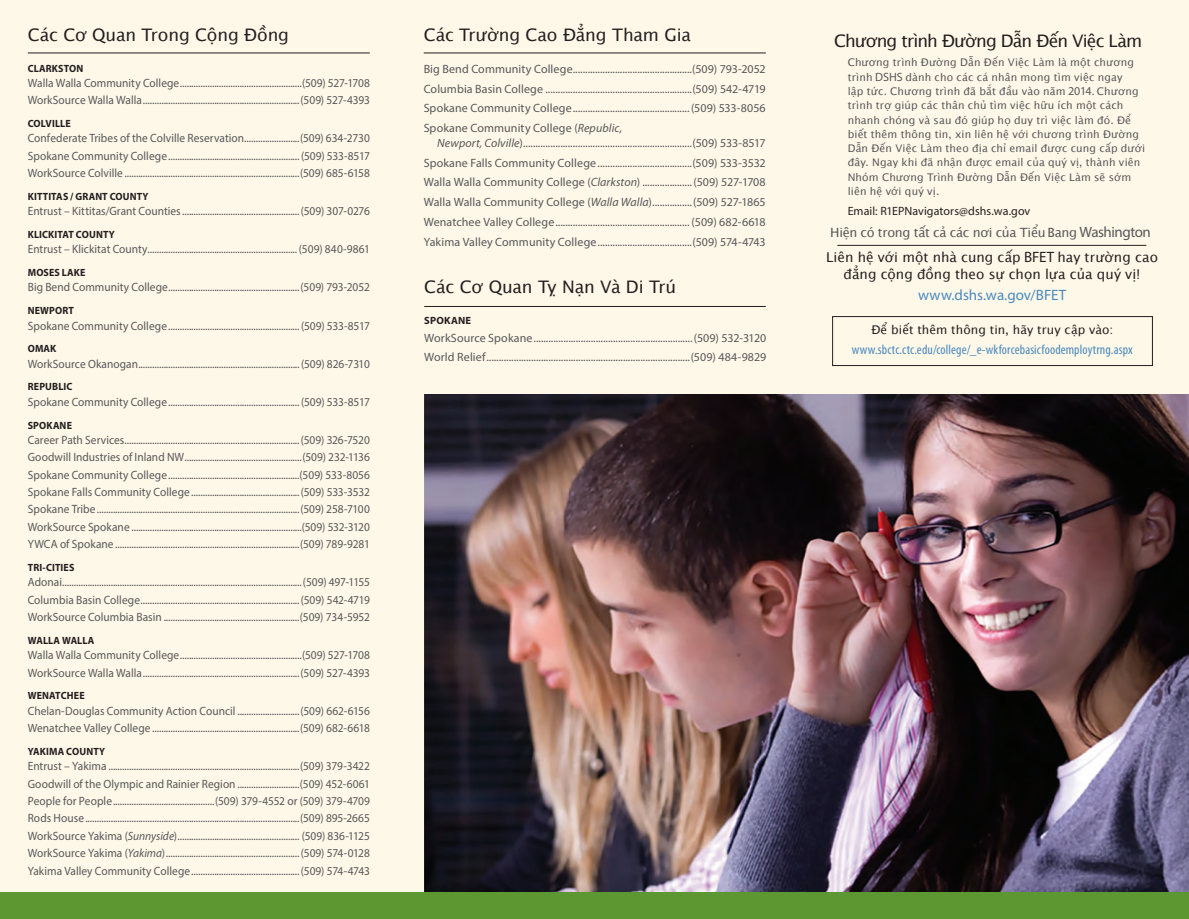
<style>
.page{position:relative;width:1189px;height:919px;background:#fff}
.page>*{position:absolute;margin:0;border:0;box-sizing:border-box;transform-origin:0 0}
.t1{font:17.25px "Lucida Grande";letter-spacing:-.015em;color:#231f20}
.t2{font:17.25px "Lucida Grande";letter-spacing:-.05em;color:#231f20}
.t3{font:15px "Myriad Pro";color:#4a89be}
.t4{font:13.5px/16.2px "Lucida Grande";letter-spacing:.005em;color:#231f20;text-align:center}
.t5{font:condensed 13.5px "Myriad Pro";letter-spacing:.01em;color:#4a89be}
.t6{font:12.75px "Lucida Grande";letter-spacing:-.025em;color:#57585a}
.t7{font:12px "Myriad Pro";color:#57585a;scale:.95 1}
.t8{font:12px/14.4px "Myriad Pro";color:#57585a}
.t9{font:12px "Lucida Grande";letter-spacing:.01em;color:#231f20}
.t10{font:12px "Myriad Pro";letter-spacing:.005em;color:#231f20}
.t11{font:10.5px/14.2px "Lucida Grande";letter-spacing:.015em;color:#57585a}
.t12{font:700 10.5px "Myriad Pro";letter-spacing:.01em;color:#231f20;scale:.95 1}
.t13{font:700 10.5px "Myriad Pro";letter-spacing:.01em;color:#231f20}
.s1{font-style:italic}
.s2{font-family:"Myriad Pro";font-size:12px}
.s3{font-family:"Myriad Pro";font-size:15px}
</style>
<div class="page">
<div style="left:0;top:0;width:1189px;height:918px;background:#fef8e8"></div>
<hr style="left:28px;top:53px;width:342px;height:1px;background:#231f20">
<hr style="left:424px;top:53px;width:342px;height:1px;background:#231f20">
<hr style="left:424px;top:306px;width:342px;height:1px;background:#231f20">
<img style="left:424px;top:394px;width:765px;height:498px">
<div style="left:0;top:892px;width:1189px;height:26px;background:#5c9731"></div>
<div style="left:832px;top:316px;width:320px;height:50px;border:1px solid #231f20"></div>
<hr style="left:837px;top:245px;width:309px;height:1px;background:#231f20">
<p class="t1" style="left:28px;top:23px;width:263px">Các Cơ Quan Trong Cộng Đồng</p>
<p class="t1" style="left:424px;top:23px;width:269px">Các Trường Cao Đẳng Tham Gia</p>
<p class="t12" style="left:28px;top:61px;width:60px">CLARKSTON</p>
<p class="t7" style="left:28px;top:75px;width:362px">Walla Walla Community College.....................................................(509) 527-1708</p>
<p class="t7" style="left:28px;top:93px;width:362px">WorkSource Walla Walla....................................................................(509) 527-4393</p>
<p class="t12" style="left:28px;top:117px;width:47px">COLVILLE</p>
<p class="t7" style="left:28px;top:131px;width:361px">Confederate Tribes of the Colville Reservation........................(509) 634-2730</p>
<p class="t7" style="left:28px;top:148px;width:362px">Spokane Community College.........................................................(509) 533-8517</p>
<p class="t7" style="left:28px;top:166px;width:361px">WorkSource Colville ............................................................................(509) 685-6158</p>
<p class="t12" style="left:28px;top:190px;width:129px">KITTITAS / GRANT COUNTY</p>
<p class="t7" style="left:28px;top:204px;width:362px">Entrust – Kittitas/Grant Counties...................................................(509) 307-0276</p>
<p class="t12" style="left:28px;top:228px;width:93px">KLICKITAT COUNTY</p>
<p class="t7" style="left:28px;top:242px;width:361px">Entrust – Klickitat County................................................................. (509) 840-9861</p>
<p class="t12" style="left:28px;top:266px;width:62px">MOSES LAKE</p>
<p class="t7" style="left:28px;top:280px;width:362px">Big Bend Community College.........................................................(509) 793-2052</p>
<p class="t12" style="left:28px;top:304px;width:50px">NEWPORT</p>
<p class="t7" style="left:28px;top:318px;width:362px">Spokane Community College.........................................................(509) 533-8517</p>
<p class="t12" style="left:28px;top:342px;width:32px">OMAK</p>
<p class="t7" style="left:28px;top:356px;width:361px">WorkSource Okanogan......................................................................(509) 826-7310</p>
<p class="t12" style="left:28px;top:380px;width:48px">REPUBLIC</p>
<p class="t7" style="left:28px;top:394px;width:362px">Spokane Community College.........................................................(509) 533-8517</p>
<p class="t12" style="left:28px;top:418px;width:48px">SPOKANE</p>
<p class="t7" style="left:28px;top:432px;width:362px">Career Path Services............................................................................(509) 326-7520</p>
<p class="t7" style="left:28px;top:449px;width:362px">Goodwill Industries of Inland NW...................................................(509) 232-1136</p>
<p class="t7" style="left:28px;top:467px;width:362px">Spokane Community College.........................................................(509) 533-8056</p>
<p class="t7" style="left:28px;top:484px;width:362px">Spokane Falls Community College...............................................(509) 533-3532</p>
<p class="t7" style="left:28px;top:502px;width:362px">Spokane Tribe........................................................................................(509) 258-7100</p>
<p class="t7" style="left:28px;top:519px;width:361px">WorkSource Spokane ..........................................................................(509) 532-3120</p>
<p class="t7" style="left:28px;top:536px;width:362px">YWCA of Spokane ................................................................................(509) 789-9281</p>
<p class="t12" style="left:28px;top:560px;width:51px">TRI-CITIES</p>
<p class="t7" style="left:28px;top:574px;width:362px">Adonai........................................................................................................(509) 497-1155</p>
<p class="t7" style="left:28px;top:592px;width:361px">Columbia Basin College.....................................................................(509) 542-4719</p>
<p class="t7" style="left:28px;top:609px;width:362px">WorkSource Columbia Basin ...........................................................(509) 734-5952</p>
<p class="t12" style="left:28px;top:633px;width:72px">WALLA WALLA</p>
<p class="t7" style="left:28px;top:647px;width:362px">Walla Walla Community College.....................................................(509) 527-1708</p>
<p class="t7" style="left:28px;top:665px;width:362px">WorkSource Walla Walla....................................................................(509) 527-4393</p>
<p class="t12" style="left:28px;top:689px;width:61px">WENATCHEE</p>
<p class="t7" style="left:28px;top:703px;width:362px">Chelan-Douglas Community Action Council ...........................(509) 662-6156</p>
<p class="t7" style="left:28px;top:720px;width:362px">Wenatchee Valley College ................................................................(509) 682-6618</p>
<p class="t12" style="left:28px;top:744px;width:83px">YAKIMA COUNTY</p>
<p class="t7" style="left:28px;top:758px;width:362px">Entrust – Yakima ...................................................................................(509) 379-3422</p>
<p class="t7" style="left:28px;top:776px;width:362px">Goodwill of the Olympic and Rainier Region ...........................(509) 452-6061</p>
<p class="t7" style="left:28px;top:793px;width:362px">People for People............................................(509) 379-4552 or (509) 379-4709</p>
<p class="t7" style="left:28px;top:810px;width:361px">Rods House.............................................................................................(509) 895-2665</p>
<p class="t7" style="left:28px;top:828px;width:362px">WorkSource Yakima (<span class="s1">Sunnyside</span>)..................................................... (509) 836-1125</p>
<p class="t7" style="left:28px;top:845px;width:361px">WorkSource Yakima (<span class="s1">Yakima</span>)..........................................................(509) 574-0128</p>
<p class="t7" style="left:28px;top:863px;width:361px">Yakima Valley Community College...............................................(509) 574-4743</p>
<p class="t8" style="left:424px;top:61px;width:344px">Big Bend Community College................................................(509) 793-2052</p>
<p class="t8" style="left:424px;top:81px;width:344px">Columbia Basin College ...........................................................(509) 542-4719</p>
<p class="t8" style="left:424px;top:101px;width:344px">Spokane Community College...............................................(509) 533-8056</p>
<p class="t8" style="left:437px;top:121px;width:330px;text-indent:-14px">Spokane Community College (<span class="s1">Republic,<br>Newport, Colville</span>)....................................................................(509) 533-8517</p>
<p class="t8" style="left:424px;top:155px;width:343px">Spokane Falls Community College......................................(509) 533-3532</p>
<p class="t8" style="left:424px;top:175px;width:344px">Walla Walla Community College (<span class="s1">Clarkston</span>) ....................(509) 527-1708</p>
<p class="t8" style="left:424px;top:195px;width:343px">Walla Walla Community College (<span class="s1">Walla Walla</span>)................(509) 527-1865</p>
<p class="t8" style="left:424px;top:214px;width:343px">Wenatchee Valley College...................................................... (509) 682-6618</p>
<p class="t8" style="left:424px;top:234px;width:343px">Yakima Valley Community College......................................(509) 574-4743</p>
<p class="t1" style="left:424px;top:275px;width:254px">Các Cơ Quan Tỵ Nạn Và Di Trú</p>
<p class="t13" style="left:424px;top:313px;width:48px">SPOKANE</p>
<p class="t8" style="left:424px;top:330px;width:343px">WorkSource Spokane................................................................(509) 532-3120</p>
<p class="t8" style="left:424px;top:350px;width:344px">World Relief..................................................................................(509) 484-9829</p>
<p class="t2" style="left:834px;top:29px;width:310px">Chương trình Đường Dẫn Đến Việc Làm</p>
<p class="t11" style="left:847px;top:56px;width:299px">Chương trình Đường Dẫn Đến Việc Làm là một chương trình <span class="s2">DSHS</span> dành cho các cá nhân mong tìm việc ngay<br>lập tức. Chương trình đã bắt đầu vào năm <span class="s2">2014.</span> Chương trình trợ giúp các thân chủ tìm việc hữu ích một cách nhanh chóng và sau đó giúp họ duy trì việc làm đó. Để biết thêm thông tin, xin liên hệ với chương trình Đường Dẫn Đến Việc Làm theo địa chỉ email được cung cấp dưới đây. Ngay khi đã nhận được email của quý vị, thành viên Nhóm Chương Trình Đường Dẫn Đến Việc Làm sẽ sớm liên hệ với quý vị.</p>
<p class="t10" style="left:847px;top:203px;width:184px">Email: R1EPNavigators@dshs.wa.gov</p>
<p class="t6" style="left:830px;top:224px;width:322px">Hiện có trong tất cả các nơi của Tiểu Bang <span class="s3">Washington</span></p>
<p class="t4" style="left:826px;top:250px;width:333px">Liên hệ với một nhà cung cấp <span class="s3">BFET</span> hay trường cao đẳng cộng đồng theo sự chọn lựa của quý vị!</p>
<p class="t3" style="left:918px;top:285px;width:150px">www.dshs.wa.gov/BFET</p>
<p class="t9" style="left:871px;top:322px;width:243px">Để biết thêm thông tin, hãy truy cập vào:</p>
<p class="t5" style="left:852px;top:342px;width:282px">www.sbctc.ctc.edu/college/_e-wkforcebasicfoodemploytrng.aspx</p>
</div>
